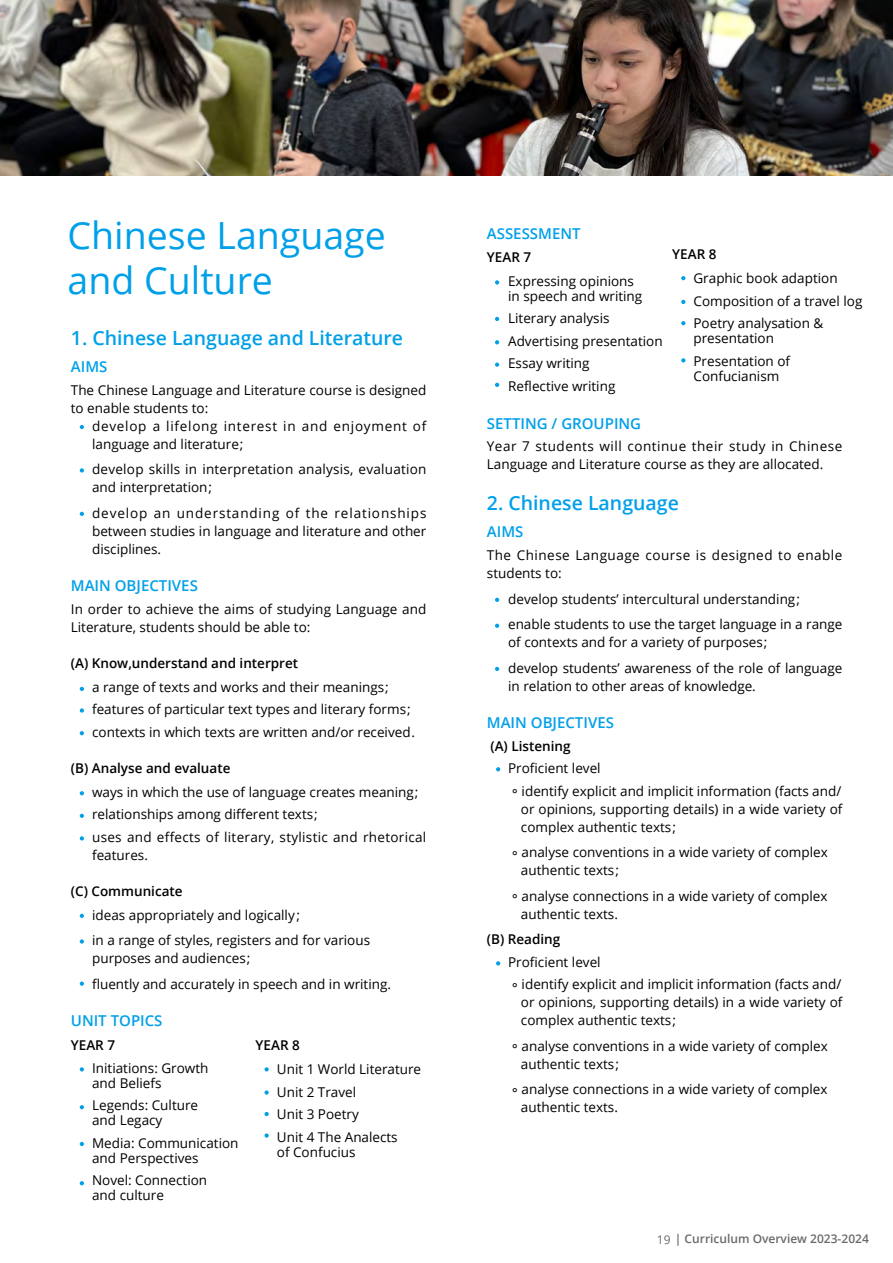
<style>
.page{position:relative;width:893px;height:1263px;background:#fff}
.page>*{position:absolute;margin:0;border:0;box-sizing:border-box;transform-origin:0 0}
.t1{font:37.5px/45px "Open Sans";color:#00a0e9}
.t2{font:600 19.5px "Open Sans";color:#00a0e9}
.t3{font:600 15px "Open Sans";color:#00a0e9}
.t4{font:13.5px/22.5px "Open Sans";color:#000}
.t5{font:600 13.5px "Open Sans";color:#000}
.t6{font:13.5px/18px "Open Sans";letter-spacing:.02em;color:#000}
.t7{font:13.5px/18px "Open Sans";letter-spacing:.055em;color:#000}
.t8{font:13.5px/18px "Open Sans";letter-spacing:.035em;color:#000}
.t9{font:600 12px "Open Sans";color:#6b696a}
.s1{font-family:"jf openhuninn 1.0"}
.s2{font-weight:400}
</style>
<div class="page">
<img style="left:0;top:0;width:893px;height:176px">
<svg style="left:80px;top:425px;width:4px;height:4px"></svg>
<svg style="left:80px;top:468px;width:4px;height:5px"></svg>
<svg style="left:80px;top:512px;width:4px;height:4px"></svg>
<svg style="left:80px;top:687px;width:4px;height:4px"></svg>
<svg style="left:80px;top:708px;width:4px;height:5px"></svg>
<svg style="left:80px;top:731px;width:4px;height:4px"></svg>
<svg style="left:80px;top:791px;width:4px;height:4px"></svg>
<svg style="left:80px;top:814px;width:4px;height:4px"></svg>
<svg style="left:80px;top:836px;width:4px;height:4px"></svg>
<svg style="left:80px;top:914px;width:4px;height:4px"></svg>
<svg style="left:80px;top:939px;width:4px;height:5px"></svg>
<svg style="left:80px;top:981px;width:4px;height:5px"></svg>
<svg style="left:80px;top:1067px;width:4px;height:4px"></svg>
<svg style="left:264px;top:1067px;width:5px;height:4px"></svg>
<svg style="left:495px;top:280px;width:4px;height:5px"></svg>
<svg style="left:495px;top:317px;width:4px;height:4px"></svg>
<svg style="left:495px;top:340px;width:4px;height:4px"></svg>
<svg style="left:495px;top:362px;width:4px;height:5px"></svg>
<svg style="left:495px;top:383px;width:4px;height:4px"></svg>
<svg style="left:495px;top:598px;width:4px;height:4px"></svg>
<svg style="left:495px;top:624px;width:4px;height:4px"></svg>
<svg style="left:495px;top:667px;width:4px;height:4px"></svg>
<svg style="left:496px;top:767px;width:4px;height:4px"></svg>
<svg style="left:496px;top:961px;width:4px;height:4px"></svg>
<svg style="left:80px;top:1142px;width:4px;height:4px"></svg>
<svg style="left:264px;top:1133px;width:5px;height:5px"></svg>
<svg style="left:80px;top:1105px;width:4px;height:4px"></svg>
<svg style="left:264px;top:1112px;width:5px;height:4px"></svg>
<svg style="left:264px;top:1090px;width:5px;height:5px"></svg>
<svg style="left:80px;top:1181px;width:4px;height:4px"></svg>
<svg style="left:681px;top:276px;width:4px;height:4px"></svg>
<svg style="left:681px;top:300px;width:4px;height:4px"></svg>
<svg style="left:681px;top:321px;width:4px;height:4px"></svg>
<svg style="left:681px;top:358px;width:4px;height:4px"></svg>
<h1 class="t1" style="left:68px;top:212px;width:320px">Chinese Language and Culture</h1>
<h2 class="t2" style="left:71px;top:324px;width:334px">1. Chinese Language and Literature</h2>
<p class="t3" style="left:71px;top:356px;width:38px">AIMS</p>
<p class="t4" style="left:71px;top:381px;width:357px;line-height:18px">The Chinese Language and Literature course is designed to enable students to:</p>
<p class="t7" style="left:92px;top:417px;width:336px">develop a lifelong interest in and enjoyment of language and literature;</p>
<p class="t6" style="left:92px;top:460px;width:336px">develop skills in interpretation analysis, evaluation and interpretation;</p>
<p class="t4" style="left:92px;top:504px;width:336px;line-height:18px;text-align:justify">develop an understanding of the relationships between studies in language and literature and other disciplines.</p>
<p class="t3" style="left:71px;top:575px;width:129px">MAIN OBJECTIVES</p>
<p class="t4" style="left:71px;top:600px;width:357px;line-height:18px">In order to achieve the aims of studying Language and<br>Literature, students should be able to:</p>
<p class="t5" style="left:71px;top:654px;width:229px">(A) Know,understand and interpret</p>
<p class="t4" style="left:92px;top:675px;width:325px">a range of texts and works and their meanings; features of particular text types and literary forms; contexts in which texts are written and/or received.</p>
<p class="t5" style="left:71px;top:759px;width:161px">(B) Analyse and evaluate</p>
<p class="t4" style="left:92px;top:780px;width:336px">ways in which the use of language creates meaning; relationships among different texts;<br>uses and effects of literary, stylistic and rhetorical</p>
<p class="t4" style="left:92px;top:843px;width:57px">features.</p>
<p class="t5" style="left:71px;top:882px;width:113px">(C) Communicate</p>
<p class="t4" style="left:92px;top:902px;width:280px;line-height:25.5px">ideas appropriately and logically;<br>in a range of styles, registers and for various</p>
<p class="t4" style="left:92px;top:945px;width:300px;line-height:25.5px">purposes and audiences;<br>fluently and accurately in speech and in writing.</p>
<p class="t3" style="left:71px;top:1010px;width:93px">UNIT TOPICS</p>
<p class="t5" style="left:71px;top:1035px;width:46px">YEAR 7</p>
<p class="t4" style="left:92px;top:1060px;width:118px;line-height:15px">Initiations: Growth and Beliefs</p>
<p class="t4" style="left:92px;top:1098px;width:108px;line-height:15px">Legends: Culture and Legacy</p>
<p class="t4" style="left:92px;top:1135px;width:148px;line-height:15px">Media: Communication and Perspectives</p>
<p class="t4" style="left:92px;top:1173px;width:117px;line-height:15px">Novel: Connection and culture</p>
<p class="t5" style="left:256px;top:1036px;width:46px">YEAR 8</p>
<p class="t4" style="left:277px;top:1058px;width:146px">Unit 1 World Literature<br>Unit 2 Travel<br>Unit 3 Poetry<br>Unit 4 The Analects</p>
<p class="t4" style="left:277px;top:1140px;width:80px">of Confucius</p>
<p class="t3" style="left:487px;top:223px;width:95px">ASSESSMENT</p>
<p class="t5" style="left:487px;top:248px;width:46px">YEAR 7</p>
<p class="t4" style="left:508px;top:273px;width:136px;line-height:15px">Expressing opinions in speech and writing</p>
<p class="t4" style="left:508px;top:307px;width:156px">Literary analysis<br>Advertising presentation<br>Essay writing<br>Reflective writing</p>
<p class="t3" style="left:487px;top:414px;width:156px">SETTING / GROUPING</p>
<p class="t4" style="left:487px;top:436px;width:357px;line-height:18px">Year 7 students will continue their study in Chinese<br>Language and Literature course as they are allocated.</p>
<h2 class="t2" style="left:487px;top:489px;width:194px">2. Chinese Language</h2>
<p class="t3" style="left:487px;top:522px;width:38px">AIMS</p>
<p class="t8" style="left:487px;top:546px;width:357px">The Chinese Language course is designed to enable students to:</p>
<p class="t4" style="left:508px;top:586px;width:336px;line-height:25.5px">develop students’ intercultural understanding; enable students to use the target language in a range</p>
<p class="t4" style="left:508px;top:629px;width:336px;line-height:25.5px">of contexts and for a variety of purposes;<br>develop students’ awareness of the role of language</p>
<p class="t4" style="left:508px;top:674px;width:249px">in relation to other areas of knowledge.</p>
<p class="t3" style="left:487px;top:712px;width:129px">MAIN OBJECTIVES</p>
<p class="t5" style="left:490px;top:736px;width:82px">(A) Listening</p>
<p class="t4" style="left:508px;top:757px;width:335px">Proficient level<br><span class="s1">。</span>identify explicit and implicit information (facts and/</p>
<p class="t4" style="left:521px;top:799px;width:323px;line-height:18px">or opinions, supporting details) in a wide variety of complex authentic texts;</p>
<p class="t4" style="left:521px;top:843px;width:308px;line-height:18px;text-indent:-13px"><span class="s1">。</span>analyse conventions in a wide variety of complex authentic texts;</p>
<p class="t4" style="left:521px;top:886px;width:308px;line-height:18px;text-indent:-13px"><span class="s1">。</span>analyse connections in a wide variety of complex authentic texts.</p>
<p class="t5" style="left:487px;top:930px;width:75px">(B) Reading</p>
<p class="t4" style="left:508px;top:950px;width:335px">Proficient level<br><span class="s1">。</span>identify explicit and implicit information (facts and/</p>
<p class="t4" style="left:521px;top:993px;width:323px;line-height:18px">or opinions, supporting details) in a wide variety of complex authentic texts;</p>
<p class="t4" style="left:521px;top:1036px;width:308px;line-height:18px;text-indent:-13px"><span class="s1">。</span>analyse conventions in a wide variety of complex authentic texts;</p>
<p class="t4" style="left:521px;top:1080px;width:308px;line-height:18px;text-indent:-13px"><span class="s1">。</span>analyse connections in a wide variety of complex authentic texts.</p>
<p class="t5" style="left:672px;top:245px;width:46px">YEAR 8</p>
<p class="t4" style="left:693px;top:267px;width:170px">Graphic book adaption<br>Composition of a travel log<br>Poetry analysation &amp;</p>
<p class="t4" style="left:693px;top:327px;width:98px">presentation<br>Presentation of</p>
<p class="t4" style="left:693px;top:364px;width:87px">Confucianism</p>
<p class="t9" style="left:657px;top:1230px;width:214px"><span class="s2">19</span> | Curriculum Overview 2023-2024</p>
</div>
